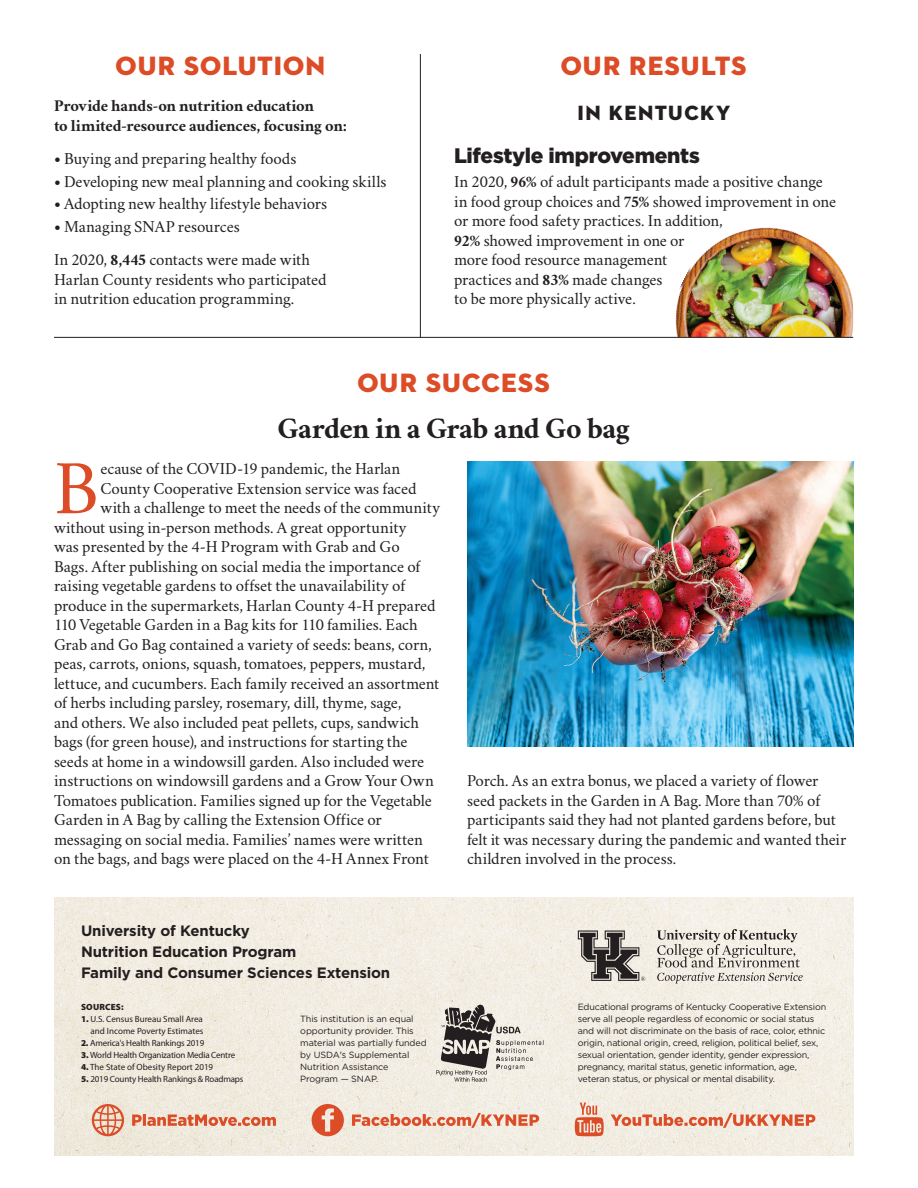
<style>
.page{position:relative;width:918px;height:1188px;background:#fff}
.page>*{position:absolute;margin:0;border:0;box-sizing:border-box;transform-origin:0 0}
.Body{font:75.45px "Crimson";color:#dc4c27}
.Headline{font:700 30px "Crimson";letter-spacing:-.02em;color:#231f20}
.Section_Heading{font:27px "Neutraface 2 Display Titling";letter-spacing:.04em;color:#dc4c27}
.Subhead{font:900 21px "Gotham";letter-spacing:-.015em;color:#231f20}
.Body_Front{font:21px "Neutraface 2 Display Titling";letter-spacing:.07em;color:#231f20}
.Body-2{font:16.5px/19.5px "Crimson";letter-spacing:-.01em;color:#231f20}
.Body_Front-2{font:16.5px/19.5px "Crimson";letter-spacing:-.01em;color:#231f20}
.Body_Front-3{font:700 16.5px/19.5px "Crimson";letter-spacing:-.01em;color:#231f20}
.Credit_box_heading{font:700 15px "Gotham";letter-spacing:-.01em;color:#231f20}
.t1{font:9px/12px "Gotham";letter-spacing:-.02em;color:#231f20}
.Sources{font:9px "Myriad Pro";letter-spacing:-.02em;color:#231f20}
.Sources-2{font:9px/12px "Myriad Pro";color:#231f20;text-align:right}
.Sources-3{font:900 9px "Myriad Pro";letter-spacing:.02em;color:#231f20}
.s1{font-weight:700}
.s2{font-weight:900}
</style>
<div class="page">
<img style="left:54px;top:897px;width:799px;height:259px">
<img style="left:671px;top:227px;width:182px;height:110px">
<hr style="left:420px;top:54px;width:1px;height:283px;background:#231f20">
<hr style="left:54px;top:337px;width:799px;height:1px;background:#231f20">
<svg style="left:578px;top:931px;width:67px;height:50px;background:#8c8883"></svg>
<svg style="left:657px;top:929px;width:146px;height:54px;background:#cdc9c1"></svg>
<svg style="left:436px;top:1005px;width:108px;height:77px;background:#b7b3ad"></svg>
<svg style="left:312px;top:1104px;width:32px;height:32px"></svg>
<svg style="left:352px;top:1113px;width:187px;height:15px;background:#e8ad98"></svg>
<svg style="left:132px;top:1114px;width:144px;height:12px;background:#e59a81"></svg>
<svg style="left:92px;top:1104px;width:32px;height:32px"></svg>
<svg style="left:611px;top:1113px;width:204px;height:15px;background:#e8ae99"></svg>
<svg style="left:575px;top:1103px;width:29px;height:33px"></svg>
<img style="left:467px;top:462px;width:386px;height:285px">
<p class="Section_Heading" style="left:115px;top:49px;width:211px">OUR SOLUTION</p>
<p class="Section_Heading" style="left:561px;top:49px;width:187px">OUR RESULTS</p>
<p class="Body_Front-3" style="left:54px;top:96px;width:295px">Provide hands-on nutrition education<br>to limited-resource audiences, focusing on:</p>
<p class="Body_Front-2" style="left:54px;top:148px;width:244px"><span class="s1">•</span> Buying and preparing healthy foods</p>
<p class="Body_Front-2" style="left:54px;top:170px;width:334px"><span class="s1">•</span> Developing new meal planning and cooking skills</p>
<p class="Body_Front-2" style="left:54px;top:193px;width:275px"><span class="s1">•</span> Adopting new healthy lifestyle behaviors</p>
<p class="Body_Front-2" style="left:54px;top:216px;width:187px"><span class="s1">•</span> Managing SNAP resources</p>
<p class="Body_Front-2" style="left:54px;top:249px;width:274px">In 2020, <span class="s1">8,445</span> contacts were made with<br>Harlan County residents who participated in nutrition education programming.</p>
<p class="Body_Front" style="left:577px;top:99px;width:154px">IN KENTUCKY</p>
<p class="Subhead" style="left:454px;top:141px;width:247px">Lifestyle improvements</p>
<p class="Body_Front-2" style="left:454px;top:171px;width:384px">In 2020, <span class="s1">96%</span> of adult participants made a positive change in food group choices and <span class="s1">75%</span> showed improvement in one or more food safety practices. In addition,<br><span class="s1">92%</span> showed improvement in one or<br>more food resource management<br>practices and <span class="s1">83%</span> made changes<br>to be more physically active.</p>
<p class="Section_Heading" style="left:357px;top:366px;width:194px">OUR SUCCESS</p>
<p class="Headline" style="left:277px;top:406px;width:354px">Garden in a Grab and Go bag</p>
<p class="Body" style="left:54px;top:437px;width:46px">B</p>
<p class="Body-2" style="left:100px;top:458px;width:301px">ecause of the COVID-19 pandemic, the Harlan</p>
<p class="Body-2" style="left:100px;top:477px;width:318px">County Cooperative Extension service was faced</p>
<p class="Body-2" style="left:100px;top:497px;width:341px">with a challenge to meet the needs of the community</p>
<p class="Body-2" style="left:54px;top:516px;width:354px">without using in-person methods. A great opportunity</p>
<p class="Body-2" style="left:54px;top:536px;width:347px">was presented by the 4-H Program with Grab and Go</p>
<p class="Body-2" style="left:54px;top:555px;width:368px">Bags. After publishing on social media the importance of</p>
<p class="Body-2" style="left:54px;top:575px;width:353px">raising vegetable gardens to offset the unavailability of</p>
<p class="Body-2" style="left:54px;top:594px;width:383px">produce in the supermarkets, Harlan County 4-H prepared</p>
<p class="Body-2" style="left:54px;top:614px;width:365px">110 Vegetable Garden in a Bag kits for 110 families. Each</p>
<p class="Body-2" style="left:54px;top:633px;width:379px">Grab and Go Bag contained a variety of seeds: beans, corn,</p>
<p class="Body-2" style="left:54px;top:653px;width:373px">peas, carrots, onions, squash, tomatoes, peppers, mustard,</p>
<p class="Body-2" style="left:54px;top:672px;width:387px">lettuce, and cucumbers. Each family received an assortment</p>
<p class="Body-2" style="left:54px;top:692px;width:349px">of herbs including parsley, rosemary, dill, thyme, sage,</p>
<p class="Body-2" style="left:54px;top:711px;width:367px">and others. We also included peat pellets, cups, sandwich</p>
<p class="Body-2" style="left:54px;top:731px;width:355px">bags (for green house), and instructions for starting the</p>
<p class="Body-2" style="left:54px;top:750px;width:372px">seeds at home in a windowsill garden. Also included were</p>
<p class="Body-2" style="left:54px;top:770px;width:381px">instructions on windowsill gardens and a Grow Your Own</p>
<p class="Body-2" style="left:54px;top:789px;width:379px">Tomatoes publication. Families signed up for the Vegetable</p>
<p class="Body-2" style="left:54px;top:809px;width:329px">Garden in A Bag by calling the Extension Office or</p>
<p class="Body-2" style="left:54px;top:828px;width:370px">messaging on social media. Families’ names were written</p>
<p class="Body-2" style="left:54px;top:848px;width:376px">on the bags, and bags were placed on the 4-H Annex Front</p>
<p class="Credit_box_heading" style="left:81px;top:921px;width:170px">University of Kentucky</p>
<p class="Credit_box_heading" style="left:81px;top:942px;width:217px">Nutrition Education Program</p>
<p class="Credit_box_heading" style="left:81px;top:963px;width:311px">Family and Consumer Sciences Extension</p>
<p class="t1" style="left:300px;top:1013px;width:128px">This institution is an equal opportunity provider. This material was partially funded by USDA's Supplemental<br>Nutrition Assistance<br>Program — SNAP.</p>
<p class="Sources-3" style="left:81px;top:1002px;width:44px">SOURCES:</p>
<p class="Sources-2" style="left:81px;top:1013px;width:124px"><span class="s2">1.</span> U.S. Census Bureau Small Area and Income Poverty Estimates</p>
<p class="Sources" style="left:81px;top:1038px;width:125px"><span class="s2">2.</span> America's Health Rankings 2019</p>
<p class="Sources" style="left:81px;top:1050px;width:156px"><span class="s2">3.</span> World Health Organization Media Centre</p>
<p class="Sources-2" style="left:81px;top:1061px;width:134px"><span class="s2">4.</span> The State of Obesity Report 2019</p>
<p class="Sources" style="left:81px;top:1074px;width:164px"><span class="s2">5.</span> 2019 County Health Rankings &amp; Roadmaps</p>
<p class="Body-2" style="left:467px;top:770px;width:381px">Porch. As an extra bonus, we placed a variety of flower seed packets in the Garden in A Bag. More than 70% of participants said they had not planted gardens before, but felt it was necessary during the pandemic and wanted their children involved in the process.</p>
<p class="t1" style="left:578px;top:1001px;width:250px">Educational programs of Kentucky Cooperative Extension serve all people regardless of economic or social status and will not discriminate on the basis of race, color, ethnic origin, national origin, creed, religion, political belief, sex, sexual orientation, gender identity, gender expression, pregnancy, marital status, genetic information, age, veteran status, or physical or mental disability.</p>
</div>
